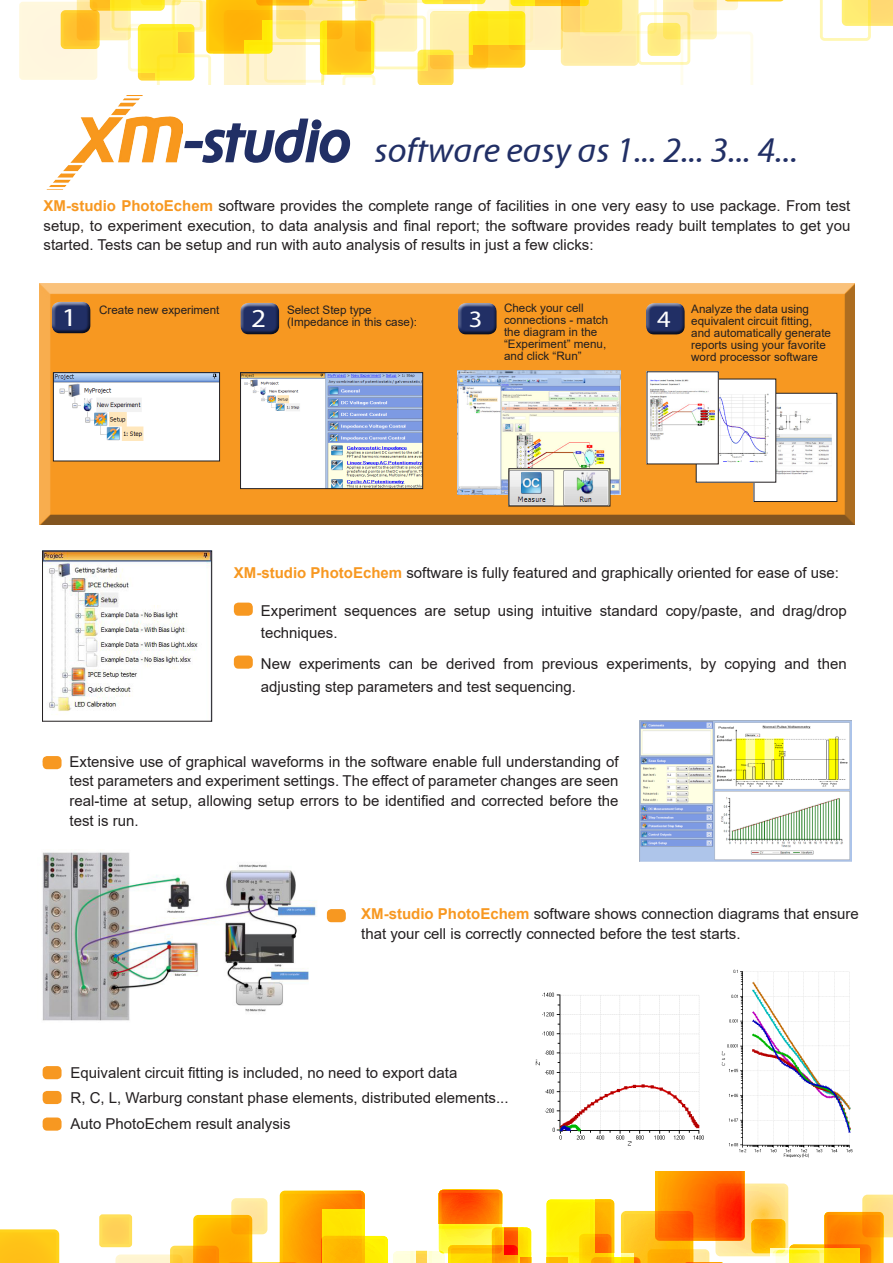
<style>
.page{position:relative;width:893px;height:1263px;background:#fff}
.page>*{position:absolute;margin:0;border:0;box-sizing:border-box;transform-origin:0 0}
.t1{font:59.4px "Solartron Suffix";color:#212f65}
.t2{font:36px "Solartron Suffix";color:#212f65}
.t3{font:25.95px "Myriad Pro";color:#fff;scale:1.13 1}
.t4{font:23.55px "Myriad Pro";color:#fff;scale:1.13 1}
.t5{font:15px/19.5px "Arial";color:#231f20}
.t6{font:11.7px/12px "Arial";color:#231f20}
.s1{font-weight:700;color:#f79821}
</style>
<div class="page">
<img style="left:721px;top:969px;width:132px;height:189px">
<div style="left:37px;top:282px;width:819px;height:244px;background:#231f20;opacity:.75"></div>
<div style="left:646px;top:301px;width:41px;height:32px;background:#fff;opacity:.75"></div>
<div style="left:646px;top:304px;width:41px;height:32px;background:#231f20;opacity:.75"></div>
<div style="left:457px;top:301px;width:42px;height:32px;background:#fff;opacity:.75"></div>
<div style="left:457px;top:304px;width:42px;height:31px;background:#231f20;opacity:.75"></div>
<div style="left:240px;top:301px;width:42px;height:32px;background:#fff;opacity:.75"></div>
<div style="left:240px;top:304px;width:42px;height:31px;background:#231f20;opacity:.75"></div>
<div style="left:99px;top:1214px;width:33px;height:33px;border:3px solid #ffcf06;border-radius:2px"></div>
<svg style="left:0;top:1229px;width:59px;height:34px;background:#ffc71a"></svg>
<svg style="left:101px;top:1171px;width:792px;height:92px"></svg>
<img style="left:756px;top:395px;width:79px;height:105px">
<div style="left:754px;top:393px;width:83px;height:109px;border:1px solid #231f20"></div>
<img style="left:698px;top:381px;width:76px;height:99px">
<img style="left:55px;top:374px;width:163px;height:85px">
<div style="left:53px;top:372px;width:167px;height:89px;border:1px solid #231f20"></div>
<img style="left:242px;top:374px;width:179px;height:113px">
<div style="left:240px;top:372px;width:183px;height:117px;border:1px solid #231f20"></div>
<img style="left:458px;top:370px;width:162px;height:125px">
<img style="left:511px;top:470px;width:97px;height:34px">
<div style="left:509px;top:468px;width:101px;height:38px;border:1px solid #231f20"></div>
<img style="left:649px;top:374px;width:67px;height:88px">
<img style="left:640px;top:721px;width:212px;height:140px">
<div style="left:19px;top:2px;width:78px;height:78px;border:3px solid #ffcf06;border-radius:2px"></div>
<svg style="left:820px;top:0;width:73px;height:41px"></svg>
<svg style="left:21px;top:0;width:763px;height:84px"></svg>
<svg style="left:182px;top:118px;width:169px;height:45px"></svg>
<img style="left:46px;top:95px;width:136px;height:95px">
<div style="left:51px;top:300px;width:42px;height:32px;background:#fff;opacity:.75"></div>
<div style="left:51px;top:303px;width:42px;height:31px;background:#231f20;opacity:.75"></div>
<div style="left:234px;top:603px;width:19px;height:13px;background:#f79821;border-radius:5px"></div>
<div style="left:234px;top:655px;width:19px;height:14px;background:#f79821;border-radius:5px"></div>
<div style="left:43px;top:756px;width:19px;height:13px;background:#f79821;border-radius:5px"></div>
<div style="left:43px;top:1066px;width:19px;height:13px;background:#f79821;border-radius:5px"></div>
<div style="left:43px;top:1091px;width:19px;height:13px;background:#f79821;border-radius:5px"></div>
<div style="left:327px;top:909px;width:19px;height:13px;background:#f79821;border-radius:5px"></div>
<div style="left:43px;top:1117px;width:19px;height:14px;background:#f79821;border-radius:5px"></div>
<img style="left:42px;top:852px;width:275px;height:169px">
<img style="left:44px;top:552px;width:166px;height:163px">
<div style="left:42px;top:550px;width:170px;height:172px;border:1px solid #231f20"></div>
<img style="left:535px;top:992px;width:169px;height:154px">
<p class="t1" style="left:184px;top:105px;width:168px">-studio</p>
<p class="t2" style="left:374px;top:129px;width:425px">software easy as 1... 2... 3... 4...</p>
<p class="t5" style="left:44px;top:196px;width:808px;text-align:justify"><span class="s1">XM-studio PhotoEchem</span> software provides the complete range of facilities in one very easy to use package. From test setup, to experiment execution, to data analysis and final report; the software provides ready built templates to get you started. Tests can be setup and run with auto analysis of results in just a few clicks:</p>
<p class="t3" style="left:62px;top:301px;width:15px">1</p>
<p class="t6" style="left:99px;top:303px;width:122px">Create new experiment</p>
<p class="t6" style="left:287px;top:304px;width:132px">Select Step type (Impedance in this case):</p>
<p class="t6" style="left:504px;top:302px;width:106px">Check your cell connections - match the diagram in the “Experiment” menu, and click “Run”</p>
<p class="t6" style="left:691px;top:303px;width:141px">Analyze the data using equivalent circuit fitting, and automatically generate reports using your favorite word processor software</p>
<p class="t3" style="left:251px;top:303px;width:15px">2</p>
<p class="t4" style="left:469px;top:305px;width:14px">3</p>
<p class="t4" style="left:657px;top:305px;width:14px">4</p>
<p class="t5" style="left:234px;top:563px;width:607px"><span class="s1">XM-studio PhotoEchem</span> software is fully featured and graphically oriented for ease of use:</p>
<p class="t5" style="left:261px;top:599px;width:587px;line-height:22.5px;text-indent:-27px">• Experiment sequences are setup using intuitive standard copy/paste, and drag/drop techniques.</p>
<p class="t5" style="left:261px;top:652px;width:587px;line-height:22.5px;text-indent:-27px">• New experiments can be derived from previous experiments, by copying and then adjusting step parameters and test sequencing.</p>
<p class="t5" style="left:70px;top:752px;width:550px;text-align:justify;text-indent:-27px">• Extensive use of graphical waveforms in the software enable full understanding of test parameters and experiment settings. The effect of parameter changes are seen real-time at setup, allowing setup errors to be identified and corrected before the test is run.</p>
<p class="t5" style="left:361px;top:904px;width:499px"><span class="s1">XM-studio PhotoEchem</span> software shows connection diagrams that ensure that your cell is correctly connected before the test starts.</p>
<p class="t5" style="left:44px;top:1063px;width:415px">• Equivalent circuit fitting is included, no need to export data</p>
<p class="t5" style="left:44px;top:1088px;width:466px">• R, C, L, Warburg constant phase elements, distributed elements...</p>
<p class="t5" style="left:44px;top:1113px;width:249px">• Auto PhotoEchem result analysis</p>
</div>
